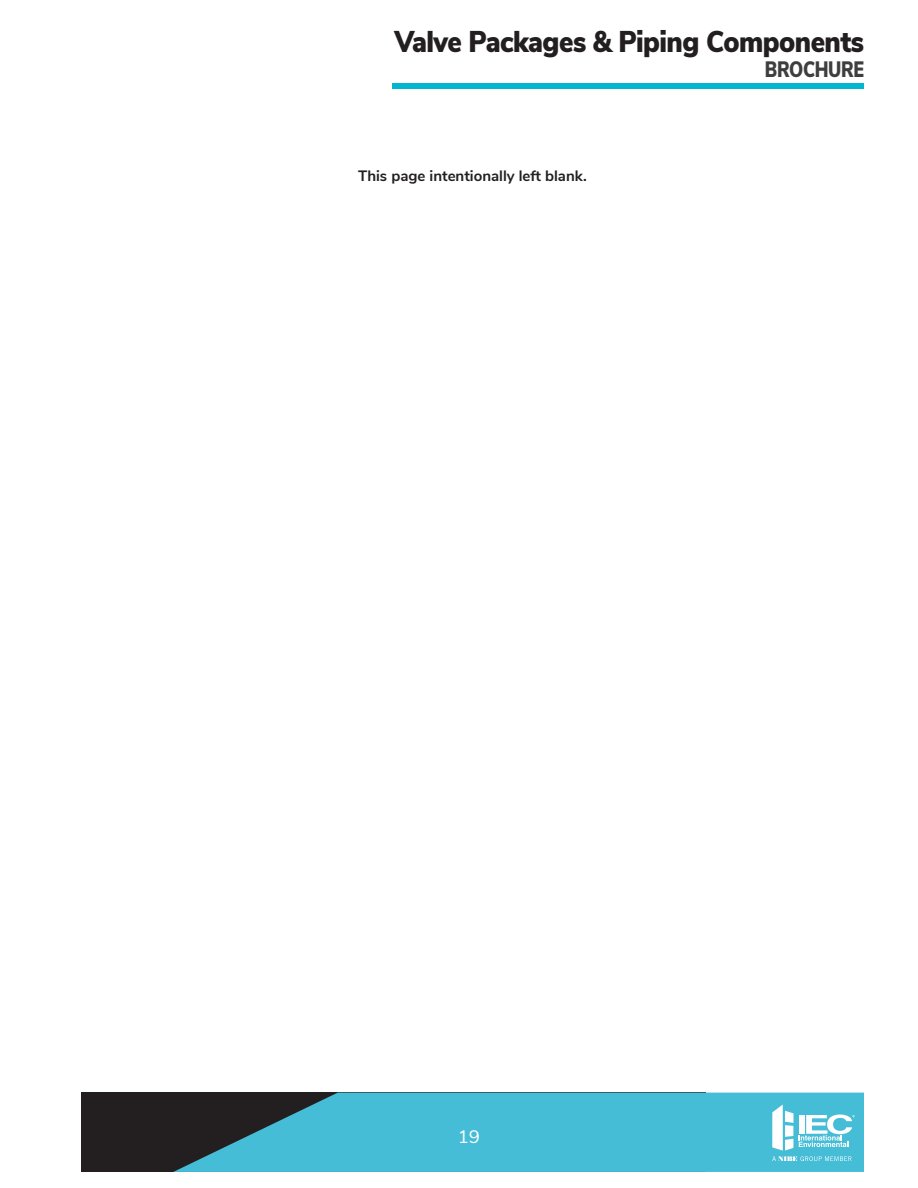
<style>
.page{position:relative;width:918px;height:1188px;background:#fff}
.page>*{position:absolute;margin:0;border:0;box-sizing:border-box;transform-origin:0 0}
.t1{font:900 30px "Nunito Sans";letter-spacing:-.02em;color:#231f20;scale:.9 1}
.t2{font:900 22.35px "Nunito Sans";letter-spacing:-.02em;color:#3e3e3f;scale:.8 1}
.t3{font:18px "Nunito Sans";color:#fff}
.t4{font:700 15px "Nunito Sans";color:#231f20}
</style>
<div class="page">
<div style="left:393px;top:83px;width:471px;height:6px;background:#00b6d1"></div>
<div style="left:81px;top:1093px;width:625px;height:79px;background:#231f20"></div>
<svg style="left:173px;top:1093px;width:691px;height:79px;background:#41a8be"></svg>
<svg style="left:772px;top:1105px;width:83px;height:56px"></svg>
<h1 class="t1" style="left:394px;top:19px;width:523px">Valve Packages &amp; Piping Components</h1>
<h2 class="t2" style="left:765px;top:53px;width:125px">BROCHURE</h2>
<p class="t4" style="left:358px;top:165px;width:230px">This page intentionally left blank.</p>
<p class="t3" style="left:458px;top:1124px;width:24px">19</p>
</div>
